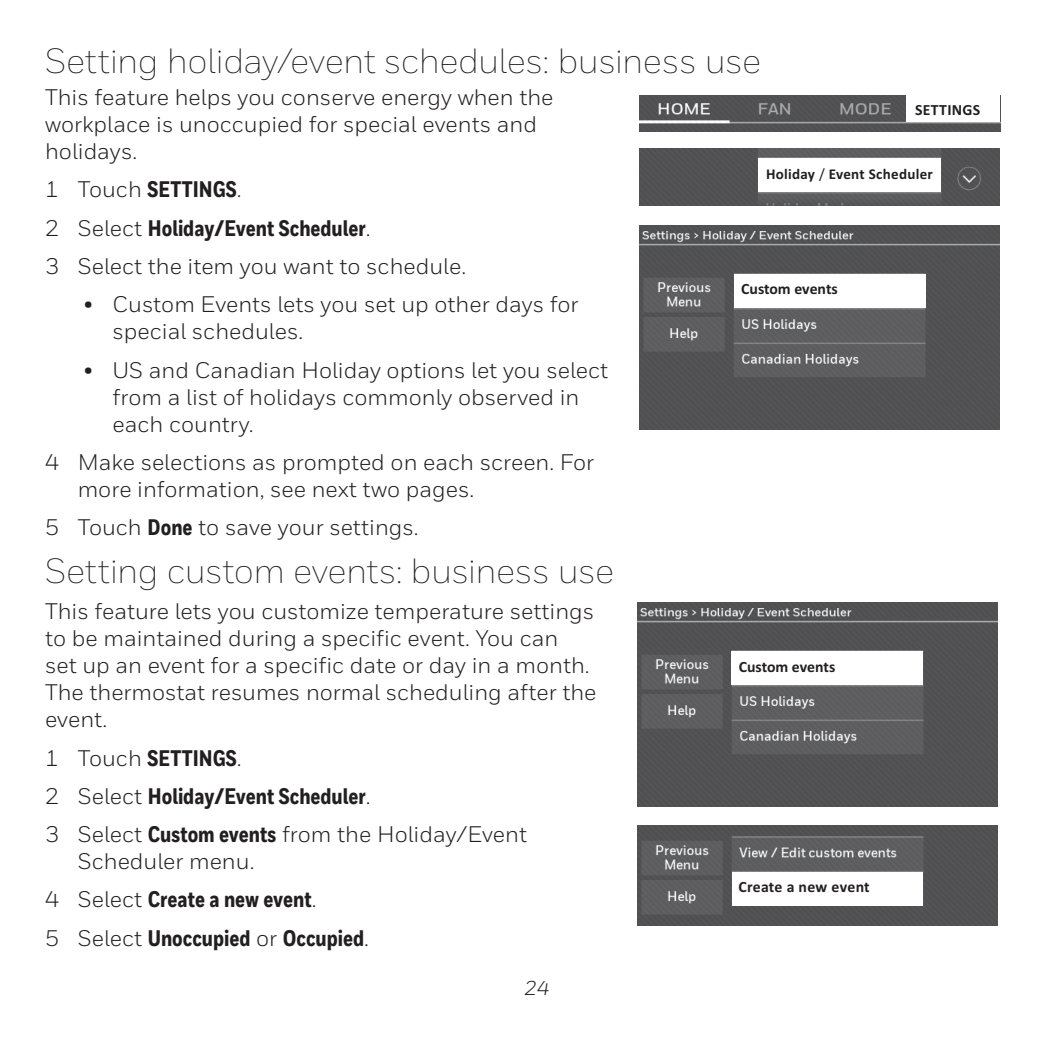
<style>
.page{position:relative;width:1045px;height:1045px;background:#fff}
.page>*{position:absolute;margin:0;border:0;box-sizing:border-box;transform-origin:0 0}
.t1{font:300 35px "Honeywell Sans";letter-spacing:-.015em;color:#231f20}
.t2{font:22.5px/27px "Honeywell Sans";color:#231f20}
.t3{font:800 22.5px/38.2px "Honeywell Cond";color:#231f20}
.t4{font:italic 20px "Honeywell Sans";color:#231f20}
.t5{font:700 15.75px "Calibri";color:#231f20}
.t6{font:700 15.75px "Calibri";letter-spacing:.02em;color:#231f20}
.t7{font:700 15.5px "Calibri";letter-spacing:.02em;color:#231f20}
.t8{font:700 15px "Calibri";letter-spacing:.02em;color:#231f20}
.s1{font-family:"Honeywell Sans";font-weight:400}
.s2{font-family:"Honeywell Cond";font-weight:800}
.s3{font-weight:400}
</style>
<div class="page">
<img style="left:639px;top:95px;width:360px;height:36px">
<div style="left:905px;top:95px;width:94px;height:27px;background:#fff"></div>
<img style="left:639px;top:225px;width:360px;height:204px">
<div style="left:733px;top:274px;width:192px;height:33px;background:#fff"></div>
<img style="left:639px;top:149px;width:360px;height:57px">
<div style="left:758px;top:158px;width:183px;height:34px;background:#fff"></div>
<img style="left:637px;top:602px;width:359px;height:204px">
<div style="left:731px;top:651px;width:191px;height:33px;background:#fff"></div>
<img style="left:637px;top:825px;width:359px;height:100px">
<div style="left:731px;top:871px;width:191px;height:34px;background:#fff"></div>
<h1 class="t1" style="left:45px;top:40px;width:717px">Setting holiday/event schedules: business use</h1>
<p class="t2" style="left:45px;top:84px;width:509px">This feature helps you conserve energy when the workplace is unoccupied for special events and holidays.</p>
<p class="t3" style="left:45px;top:171px;width:327px"><span class="s1">1 Touch</span> SETTINGS<span class="s1">.<br>2 Select</span> Holiday/Event Scheduler<span class="s1">.</span></p>
<p class="t2" style="left:45px;top:252px;width:422px">3 Select the item you want to schedule.</p>
<p class="t2" style="left:112px;top:291px;width:467px;text-indent:-29px">• Custom Events lets you set up other days for special schedules.</p>
<p class="t2" style="left:112px;top:356px;width:497px;text-indent:-29px">• US and Canadian Holiday options let you select from a list of holidays commonly observed in each country.</p>
<p class="t2" style="left:78px;top:448px;width:518px;text-indent:-33px">4 Make selections as prompted on each screen. For more information, see next two pages.</p>
<p class="t2" style="left:45px;top:513px;width:375px">5 Touch <span class="s2">Done</span> to save your settings.</p>
<p class="t7" style="left:914px;top:98px;width:67px">SETTINGS</p>
<p class="t8" style="left:765px;top:163px;width:168px">Holiday <span class="s3">/</span> Event Scheduler</p>
<p class="t5" style="left:741px;top:278px;width:98px">Custom events</p>
<h1 class="t1" style="left:45px;top:550px;width:570px">Setting custom events: business use</h1>
<p class="t2" style="left:45px;top:597px;width:552px">This feature lets you customize temperature settings to be maintained during a specific event. You can<br>set up an event for a specific date or day in a month.<br>The thermostat resumes normal scheduling after the event.</p>
<p class="t3" style="left:45px;top:739px;width:327px"><span class="s1">1 Touch</span> SETTINGS<span class="s1">.<br>2 Select</span> Holiday/Event Scheduler<span class="s1">.</span></p>
<p class="t2" style="left:78px;top:820px;width:450px;text-indent:-33px">3 Select <span class="s2">Custom events</span> from the Holiday/Event<br>Scheduler menu.</p>
<p class="t3" style="left:45px;top:880px;width:325px"><span class="s1">4 Select</span> Create a new event<span class="s1">.<br>5 Select</span> Unoccupied <span class="s1">or</span> Occupied<span class="s1">.</span></p>
<p class="t4" style="left:524px;top:976px;width:26px">24</p>
<p class="t5" style="left:738px;top:655px;width:98px">Custom events</p>
<p class="t6" style="left:738px;top:875px;width:133px">Create a new event</p>
</div>
